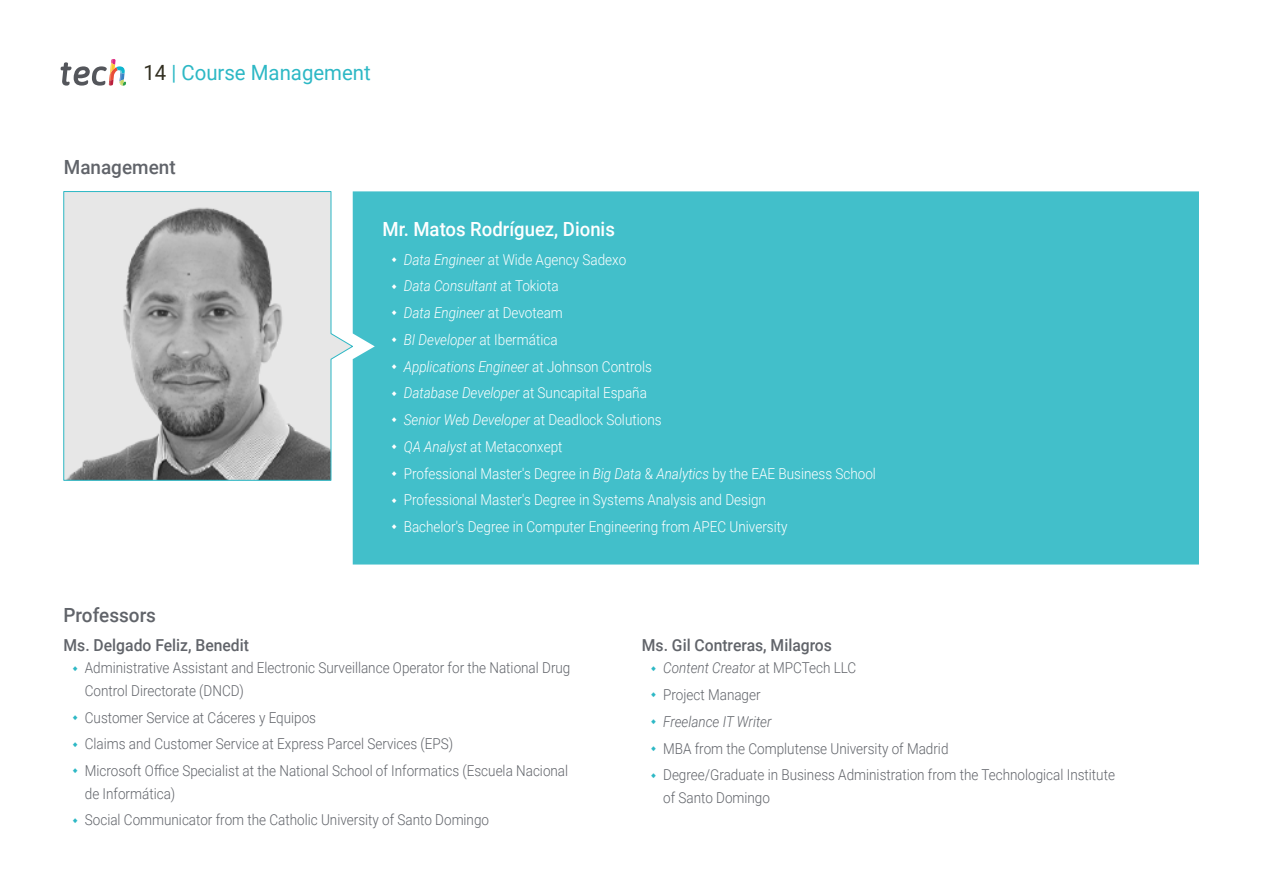
<style>
.page{position:relative;width:1263px;height:893px;background:#fff}
.page>*{position:absolute;margin:0;border:0;box-sizing:border-box;transform-origin:0 0}
.t1{font:21px "Roboto";color:#2db8c5}
.t2{font:500 19.5px "Roboto";color:#fff;scale:.95 1}
.t3{font:500 19.5px "Roboto";color:#61646a}
.t4{font:500 16.5px "Roboto";color:#61646a;scale:.95 1}
.t5{font:300 15px/26.7px "Roboto";color:#61646a;scale:.9 1}
.t6{font:300 15px/26.7px "Roboto";color:#fff;scale:.9 1}
.t7{font:italic 300 15px "Roboto";color:#61646a;scale:.9 1}
.s1{color:#312e20}
.s2{font-style:italic}
</style>
<div class="page">
<div style="left:353px;top:191px;width:846px;height:373px;background:#42bfca"></div>
<svg style="left:63px;top:191px;width:290px;height:290px;background:#bec0c0"></svg>
<svg style="left:61px;top:59px;width:65px;height:27px"></svg>
<svg style="left:392px;top:257px;width:4px;height:5px"></svg>
<svg style="left:392px;top:284px;width:4px;height:5px"></svg>
<svg style="left:392px;top:310px;width:4px;height:5px"></svg>
<svg style="left:392px;top:337px;width:4px;height:5px"></svg>
<svg style="left:392px;top:364px;width:4px;height:5px"></svg>
<svg style="left:392px;top:391px;width:4px;height:5px"></svg>
<svg style="left:392px;top:417px;width:4px;height:5px"></svg>
<svg style="left:392px;top:444px;width:4px;height:5px"></svg>
<svg style="left:392px;top:471px;width:4px;height:5px"></svg>
<svg style="left:392px;top:498px;width:4px;height:5px"></svg>
<svg style="left:392px;top:524px;width:4px;height:5px"></svg>
<h1 class="t1" style="left:144px;top:57px;width:229px"><span class="s1">14</span> | Course Management</h1>
<h2 class="t3" style="left:64px;top:154px;width:113px">Management</h2>
<h2 class="t2" style="left:382px;top:215px;width:246px">Mr. Matos Rodríguez, Dionis</h2>
<p class="t6" style="left:404px;top:245px;width:526px"><span class="s2">Data Engineer</span> at Wide Agency Sadexo<br><span class="s2">Data Consultant</span> at Tokiota<br><span class="s2">Data Engineer</span> at Devoteam<br><span class="s2">BI Developer</span> at Ibermática<br><span class="s2">Applications Engineer</span> at Johnson Controls<br><span class="s2">Database Developer</span> at Suncapital España<br><span class="s2">Senior Web Developer</span> at Deadlock Solutions<br><span class="s2">QA Analyst</span> at Metaconxept<br>Professional Master's Degree in <span class="s2">Big Data</span> &amp; <span class="s2">Analytics</span> by the EAE Business School Professional Master's Degree in Systems Analysis and Design<br>Bachelor's Degree in Computer Engineering from APEC University</p>
<h2 class="t3" style="left:64px;top:601px;width:94px">Professors</h2>
<p class="t4" style="left:64px;top:634px;width:197px">Ms. Delgado Feliz, Benedit</p>
<p class="t5" style="left:85px;top:656px;width:541px;line-height:22.5px">Administrative Assistant and Electronic Surveillance Operator for the National Drug<br>Control Directorate (DNCD)</p>
<p class="t5" style="left:85px;top:703px;width:539px">Customer Service at Cáceres y Equipos<br>Claims and Customer Service at Express Parcel Services (EPS)<br>Microsoft Office Specialist at the National School of Informatics (Escuela Nacional</p>
<p class="t5" style="left:85px;top:779px;width:451px">de Informática)<br>Social Communicator from the Catholic University of Santo Domingo</p>
<p class="t4" style="left:642px;top:634px;width:202px">Ms. Gil Contreras, Milagros</p>
<p class="t5" style="left:663px;top:654px;width:216px"><span class="s2">Content Creator</span> at MPCTech LLC<br>Project Manager</p>
<p class="t7" style="left:663px;top:711px;width:122px">Freelance IT Writer</p>
<p class="t5" style="left:663px;top:734px;width:503px">MBA from the Complutense University of Madrid<br>Degree/Graduate in Business Administration from the Technological Institute</p>
<p class="t5" style="left:663px;top:784px;width:120px">of Santo Domingo</p>
</div>
